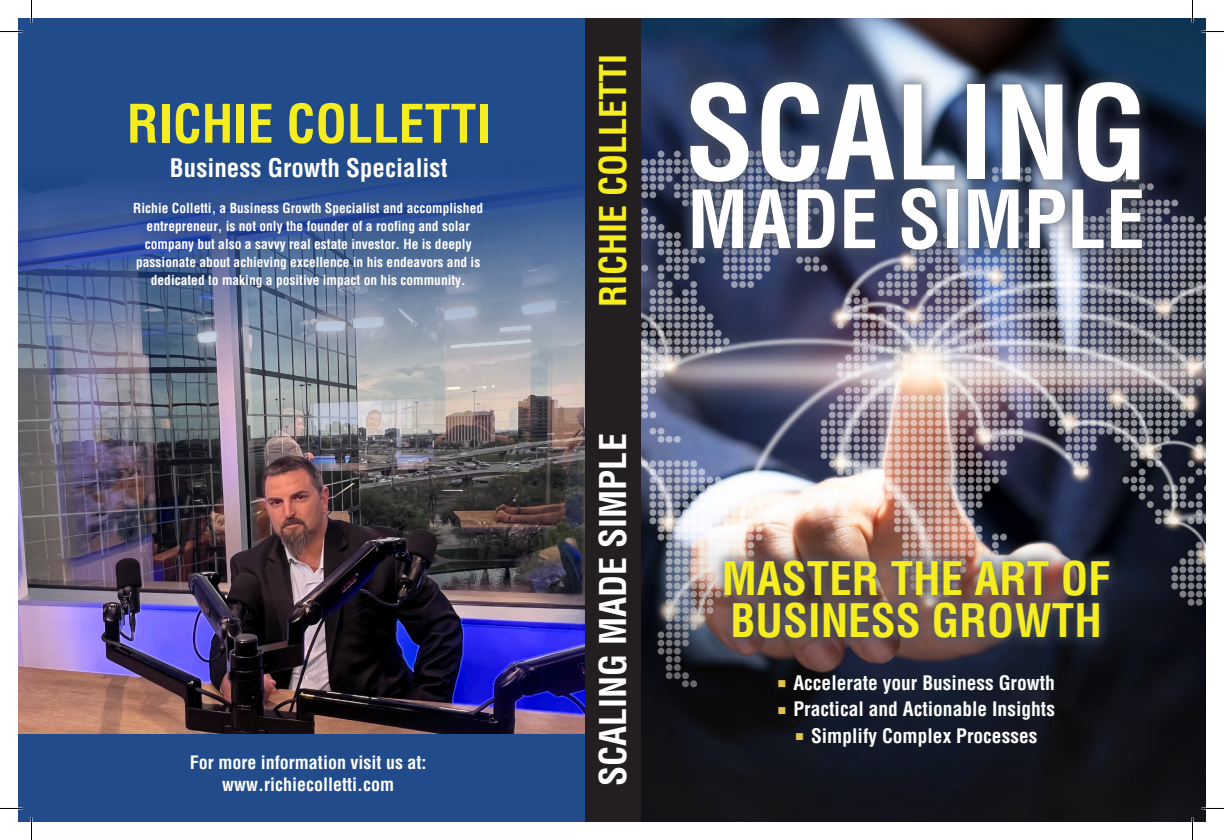
<style>
.page{position:relative;width:1224px;height:840px;background:#fff}
.page>*{position:absolute;margin:0;border:0;box-sizing:border-box;transform-origin:0 0}
.t1{font:700 condensed 126.6px "Helvetica";color:#fff}
.t2{font:700 condensed 78px "Helvetica";color:#fff}
.t3{font:700 condensed 51.75px "Helvetica";color:#f6ed21}
.t4{font:700 condensed 45px/42px "Helvetica";color:#f6ed21}
.t5{font:700 condensed 36px "Helvetica";color:#fff}
.t6{font:700 condensed 36px "Helvetica";color:#f6ed21}
.t7{font:700 condensed 25.05px "Helvetica";color:#fff}
.t8{font:700 condensed 19.5px "Helvetica";color:#fff}
.t9{font:700 condensed 18px/21.6px "Helvetica";color:#fff;text-align:center}
.t10{font:700 condensed 13.5px/18px "Helvetica";color:#fff;text-align:center}
</style>
<div class="page">
<img style="left:640px;top:18px;width:566px;height:803px">
<div style="left:18px;top:18px;width:620px;height:803px;background:#214b8a"></div>
<img style="left:18px;top:187px;width:567px;height:547px">
<div style="left:585px;top:18px;width:55px;height:803px;background:#231f20"></div>
<div style="left:676px;top:69px;width:479px;height:194px;background:#4a5567;opacity:.75"></div>
<div style="left:712px;top:548px;width:410px;height:102px;background:#4a5567;opacity:.75"></div>
<hr style="left:1202px;top:807px;width:22px;height:2px;background:#fff">
<svg style="left:0;top:31px;width:22px;height:2px"></svg>
<svg style="left:1202px;top:31px;width:22px;height:1px"></svg>
<svg style="left:0;top:807px;width:22px;height:2px"></svg>
<svg style="left:31px;top:0;width:1px;height:22px"></svg>
<svg style="left:31px;top:817px;width:1px;height:22px"></svg>
<svg style="left:1192px;top:0;width:1px;height:22px"></svg>
<svg style="left:1192px;top:817px;width:1px;height:22px"></svg>
<svg style="left:779px;top:679px;width:6px;height:8px"></svg>
<svg style="left:779px;top:706px;width:6px;height:7px"></svg>
<svg style="left:796px;top:733px;width:7px;height:7px"></svg>
<p class="t3" style="left:127px;top:92px;width:365px">RICHIE COLLETTI</p>
<p class="t7" style="left:170px;top:152px;width:279px">Business Growth Specialist</p>
<p class="t10" style="left:133px;top:198px;width:351px">Richie Colletti, a Business Growth Specialist and accomplished entrepreneur, is not only the founder of a roofing and solar company but also a savvy real estate investor. He is deeply passionate about achieving excellence in his endeavors and is dedicated to making a positive impact on his community.</p>
<h3 class="t9" style="left:190px;top:751px;width:238px">For more information visit us at: www.richiecolletti.com</h3>
<p class="t6" style="left:591px;top:307px;width:255px;rotate:-90deg">RICHIE COLLETTI</p>
<p class="t5" style="left:591px;top:785px;width:354px;rotate:-90deg">SCALING MADE SIMPLE</p>
<p class="t1" style="left:684px;top:56px;width:466px">SCALING</p>
<p class="t2" style="left:687px;top:172px;width:459px">MADE SIMPLE</p>
<p class="t4" style="left:722px;top:557px;width:390px">MASTER THE ART OF<br>BUSINESS GROWTH</p>
<p class="t8" style="left:793px;top:670px;width:263px">Accelerate your Business Growth</p>
<p class="t8" style="left:793px;top:697px;width:263px">Practical and Actionable Insights</p>
<p class="t8" style="left:811px;top:723px;width:228px">Simplify Complex Processes</p>
</div>
